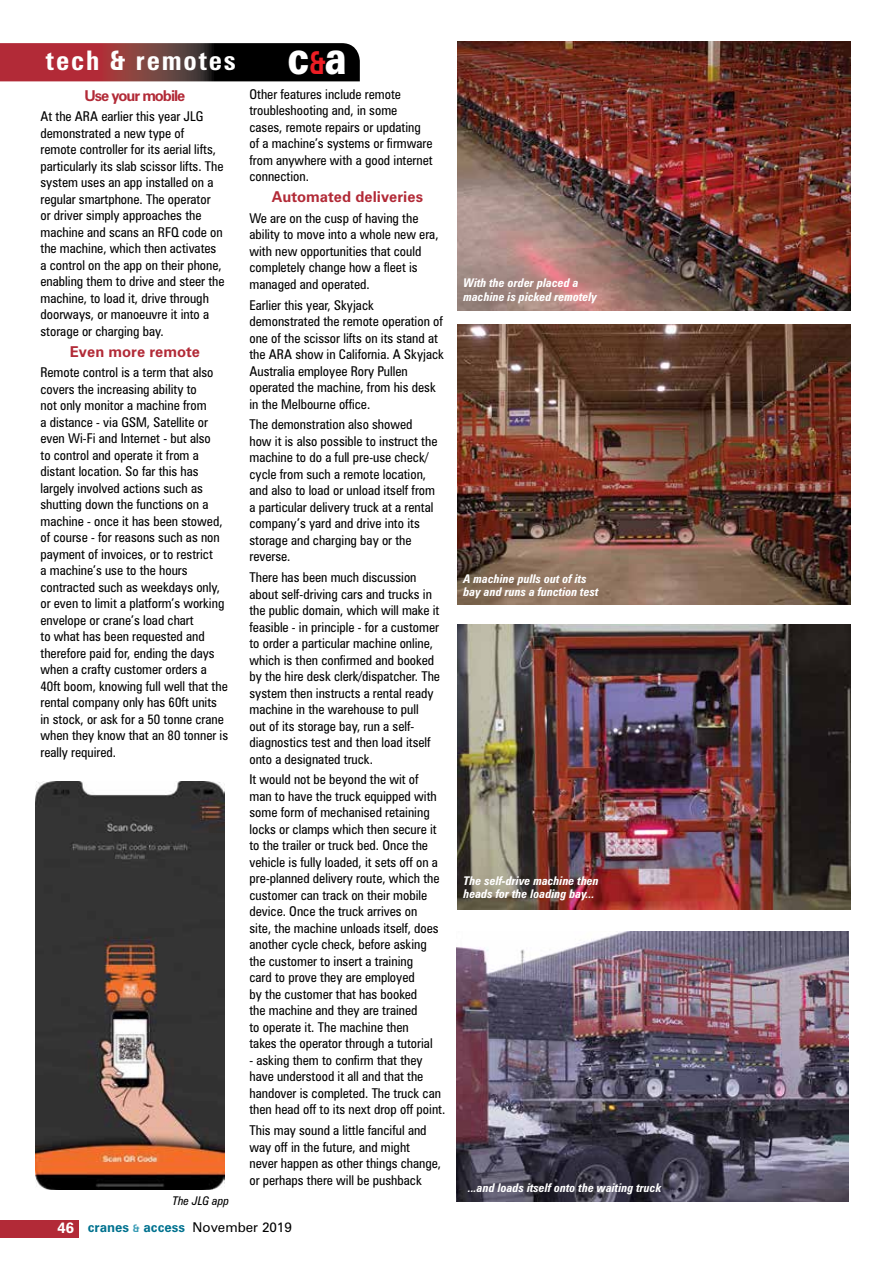
<style>
.page{position:relative;width:893px;height:1263px;background:#fff}
.page>*{position:absolute;margin:0;border:0;box-sizing:border-box;transform-origin:0 0}
.t1{font:700 condensed 27px "Zurich BT";letter-spacing:.07em;color:#fff}
.t2{font:700 15px "Zurich BT";color:#b22a37}
.t3{font:700 15px "Zurich BT";letter-spacing:-.07em;color:#b22a37}
.t4{font:condensed 13.5px/16.5px "Zurich BT";color:#000}
.t5{font:700 13.5px "Zurich BT";color:#00728f}
.t6{font:italic 700 condensed 12px/13.5px "Zurich BT";color:#fff}
.t7{font:italic condensed 12px "Zurich BT";color:#000}
.s1{font-weight:900;font-stretch:normal;font-size:45.9px}
.s2{font-stretch:normal;font-size:31.65px;color:#ed1d24}
.s3{font-size:15px;color:#fff}
.s4{font-size:10.5px;color:#3c9db6}
.s5{font-weight:400;color:#000}
</style>
<div class="page">
<svg style="left:0;top:43px;width:360px;height:38px;background:#562023"></svg>
<div style="left:0;top:1220px;width:78px;height:17px;background:#b22a37"></div>
<img style="left:458px;top:42px;width:392px;height:268px">
<img style="left:458px;top:324px;width:392px;height:281px">
<img style="left:458px;top:625px;width:392px;height:284px">
<img style="left:456px;top:932px;width:393px;height:269px">
<img style="left:36px;top:782px;width:188px;height:408px">
<h1 class="t1" style="left:46px;top:44px;width:302px">tech &amp; remotes <span class="s1">c</span><span class="s2">&amp;</span><span class="s1">a</span></h1>
<p class="t3" style="left:85px;top:86px;width:102px">Use your mobile</p>
<p class="t4" style="left:40px;top:108px;width:186px">At the ARA earlier this year JLG demonstrated a new type of<br>remote controller for its aerial lifts, particularly its slab scissor lifts. The system uses an app installed on a regular smartphone. The operator<br>or driver simply approaches the machine and scans an RFQ code on the machine, which then activates a control on the app on their phone, enabling them to drive and steer the machine, to load it, drive through doorways, or manoeuvre it into a storage or charging bay.</p>
<p class="t2" style="left:70px;top:342px;width:132px">Even more remote</p>
<p class="t4" style="left:40px;top:364px;width:189px">Remote control is a term that also covers the increasing ability to<br>not only monitor a machine from<br>a distance - via GSM, Satellite or even Wi-Fi and Internet - but also<br>to control and operate it from a distant location. So far this has largely involved actions such as shutting down the functions on a machine - once it has been stowed, of course - for reasons such as non payment of invoices, or to restrict<br>a machine’s use to the hours contracted such as weekdays only, or even to limit a platform’s working envelope or crane’s load chart<br>to what has been requested and therefore paid for, ending the days when a crafty customer orders a<br>40ft boom, knowing full well that the rental company only has 60ft units in stock, or ask for a 50 tonne crane when they know that an 80 tonner is really required.</p>
<p class="t7" style="left:172px;top:1193px;width:58px">The JLG app</p>
<p class="t4" style="left:249px;top:86px;width:185px">Other features include remote troubleshooting and, in some cases, remote repairs or updating of a machine’s systems or firmware from anywhere with a good internet connection.</p>
<p class="t2" style="left:272px;top:188px;width:153px">Automated deliveries</p>
<p class="t4" style="left:249px;top:210px;width:191px">We are on the cusp of having the ability to move into a whole new era, with new opportunities that could completely change how a fleet is managed and operated.</p>
<p class="t4" style="left:249px;top:296px;width:196px">Earlier this year, Skyjack demonstrated the remote operation of one of the scissor lifts on its stand at the ARA show in California. A Skyjack Australia employee Rory Pullen operated the machine, from his desk in the Melbourne office.</p>
<p class="t4" style="left:249px;top:416px;width:190px">The demonstration also showed how it is also possible to instruct the machine to do a full pre-use check/ cycle from such a remote location, and also to load or unload itself from a particular delivery truck at a rental company’s yard and drive into its storage and charging bay or the reverse.</p>
<p class="t4" style="left:249px;top:569px;width:192px">There has been much discussion about self-driving cars and trucks in the public domain, which will make it feasible - in principle - for a customer to order a particular machine online, which is then confirmed and booked by the hire desk clerk/dispatcher. The system then instructs a rental ready machine in the warehouse to pull<br>out of its storage bay, run a self&shy;diagnostics test and then load itself onto a designated truck.</p>
<p class="t4" style="left:249px;top:771px;width:192px">It would not be beyond the wit of man to have the truck equipped with some form of mechanised retaining locks or clamps which then secure it to the trailer or truck bed. Once the vehicle is fully loaded, it sets off on a pre-planned delivery route, which the customer can track on their mobile device. Once the truck arrives on site, the machine unloads itself, does another cycle check, before asking the customer to insert a training<br>card to prove they are employed<br>by the customer that has booked<br>the machine and they are trained<br>to operate it. The machine then<br>takes the operator through a tutorial</p>
<p class="t4" style="left:249px;top:1052px;width:197px">- asking them to confirm that they have understood it all and that the handover is completed. The truck can then head off to its next drop off point.</p>
<p class="t4" style="left:249px;top:1122px;width:193px">This may sound a little fanciful and way off in the future, and might never happen as other things change, or perhaps there will be pushback</p>
<p class="t5" style="left:57px;top:1219px;width:236px"><span class="s3">46</span> cranes <span class="s4">&amp;</span> access <span class="s5">November 2019</span></p>
<p class="t6" style="left:464px;top:276px;width:135px">With the order placed a machine is picked remotely</p>
<p class="t6" style="left:464px;top:572px;width:136px">A machine pulls out of its bay and runs a function test</p>
<p class="t6" style="left:464px;top:874px;width:137px">The self-drive machine then heads for the loading bay...</p>
<p class="t6" style="left:468px;top:1181px;width:195px">...and loads itself onto the waiting truck</p>
</div>
